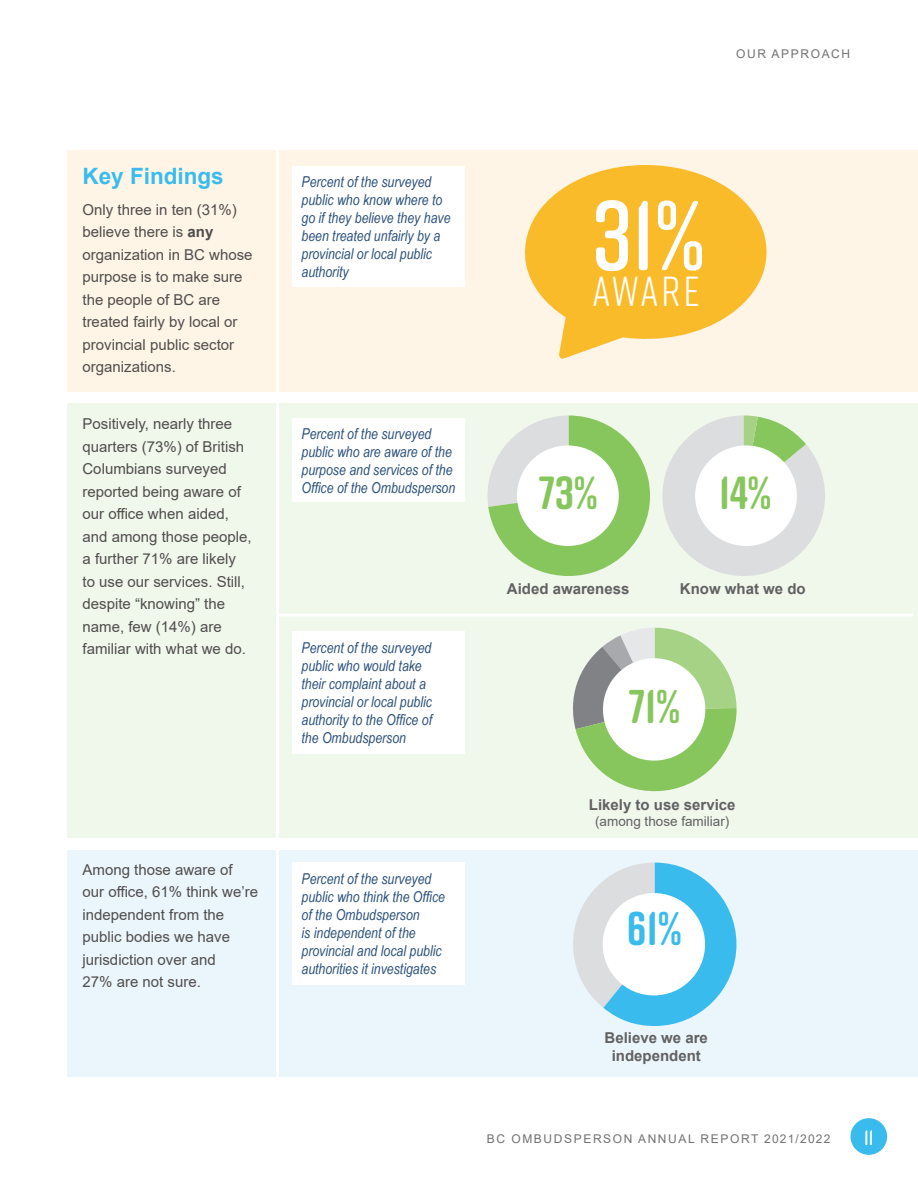
<style>
.page{position:relative;width:918px;height:1188px;background:#fff}
.page>*{position:absolute;margin:0;border:0;box-sizing:border-box;transform-origin:0 0}
.t1{font:600 99px "Rift Soft";color:#fff}
.t2{font:700 47.25px "Rift Soft";color:#87c65d}
.t3{font:700 47.25px "Rift Soft";color:#39bced}
.t4{font:700 46.5px "Rift Soft";color:#87c65d}
.t5{font:42px "Rift Soft";letter-spacing:.055em;color:#fff}
.t6{font:700 22.5px "Arial";color:#39bced}
.t7{font:600 21px "Rift Soft";color:#fff}
.t8{font:15px/22.5px "Arial";color:#504d4d}
.t9{font:italic 15px/18px "Arial Narrow";color:#2c517b}
.t10{font:700 15px/18px "Arial";color:#616162;text-align:center}
.t11{font:13.5px "Arial";color:#616162}
.t12{font:12px "Arial";letter-spacing:.135em;color:#737171}
.s1{font-weight:700}
</style>
<div class="page">
<div style="left:851px;top:1118px;width:36px;height:37px;background:#39bced;border-radius:50%"></div>
<div style="left:68px;top:404px;width:850px;height:434px;background:#f0f7eb"></div>
<svg style="left:573px;top:628px;width:164px;height:164px"></svg>
<div style="left:603px;top:658px;width:102px;height:103px;background:#fff;border-radius:50%"></div>
<div style="left:68px;top:850px;width:850px;height:227px;background:#ebf6fc"></div>
<svg style="left:573px;top:863px;width:163px;height:163px"></svg>
<div style="left:603px;top:893px;width:102px;height:102px;background:#fff;border-radius:50%"></div>
<div style="left:68px;top:150px;width:850px;height:242px;background:#fff5e6"></div>
<svg style="left:487px;top:416px;width:338px;height:160px"></svg>
<div style="left:695px;top:445px;width:102px;height:101px;background:#fff;border-radius:50%"></div>
<div style="left:292px;top:166px;width:173px;height:120px;background:#fff"></div>
<hr style="left:276px;top:100px;width:3px;height:1024px;background:#fff">
<div style="left:292px;top:418px;width:173px;height:84px;background:#fff"></div>
<div style="left:292px;top:632px;width:173px;height:122px;background:#fff"></div>
<div style="left:292px;top:862px;width:173px;height:124px;background:#fff"></div>
<svg style="left:525px;top:165px;width:242px;height:194px;fill:#fabb2b"></svg>
<hr style="left:278px;top:614px;width:636px;height:2px;background:#fff">
<p class="t12" style="left:736px;top:46px;width:116px">OUR APPROACH</p>
<h3 class="t6" style="left:82px;top:161px;width:143px">Key Findings</h3>
<p class="t8" style="left:82px;top:198px;width:172px">Only three in ten (31%) believe there is <span class="s1">any </span>organization in BC whose purpose is to make sure the people of BC are treated fairly by local or provincial public sector organizations.</p>
<p class="t8" style="left:82px;top:413px;width:171px">Positively, nearly three quarters (73%) of British<br>Columbians surveyed reported being aware of our office when aided, and among those people, a further 71% are likely to use our services. Still, despite “knowing” the name, few (14%) are familiar with what we do.</p>
<p class="t9" style="left:302px;top:172px;width:151px">Percent of the surveyed public who know where to go if they believe they have been treated unfairly by a provincial or local public authority</p>
<p class="t9" style="left:302px;top:424px;width:155px">Percent of the surveyed public who are aware of the purpose and services of the<br>Office of the Ombudsperson</p>
<p class="t9" style="left:302px;top:639px;width:132px">Percent of the surveyed public who would take their complaint about a provincial or local public authority to the Office of the Ombudsperson</p>
<p class="t8" style="left:82px;top:858px;width:177px">Among those aware of<br>our office, 61% think we’re independent from the public bodies we have jurisdiction over and<br>27% are not sure.</p>
<p class="t9" style="left:302px;top:870px;width:145px">Percent of the surveyed public who think the Office of the Ombudsperson<br>is independent of the provincial and local public authorities it investigates</p>
<h1 class="t1" style="left:592px;top:165px;width:114px">31%</h1>
<h3 class="t5" style="left:592px;top:262px;width:108px">AWARE</h3>
<h3 class="t4" style="left:539px;top:460px;width:60px">73%</h3>
<h3 class="t4" style="left:719px;top:460px;width:54px">14%</h3>
<p class="t10" style="left:507px;top:580px;width:124px">Aided awareness</p>
<p class="t10" style="left:680px;top:580px;width:127px">Know what we do</p>
<h2 class="t2" style="left:629px;top:673px;width:53px">71%</h2>
<p class="t10" style="left:589px;top:796px;width:148px">Likely to use service</p>
<p class="t11" style="left:595px;top:812px;width:136px">(among those familiar)</p>
<h2 class="t3" style="left:627px;top:894px;width:57px">61%</h2>
<p class="t10" style="left:605px;top:1029px;width:105px">Believe we are independent</p>
<p class="t12" style="left:487px;top:1130px;width:345px">BC OMBUDSPERSON ANNUAL REPORT 2021/2022</p>
<h3 class="t7" style="left:864px;top:1122px;width:11px">11</h3>
</div>
